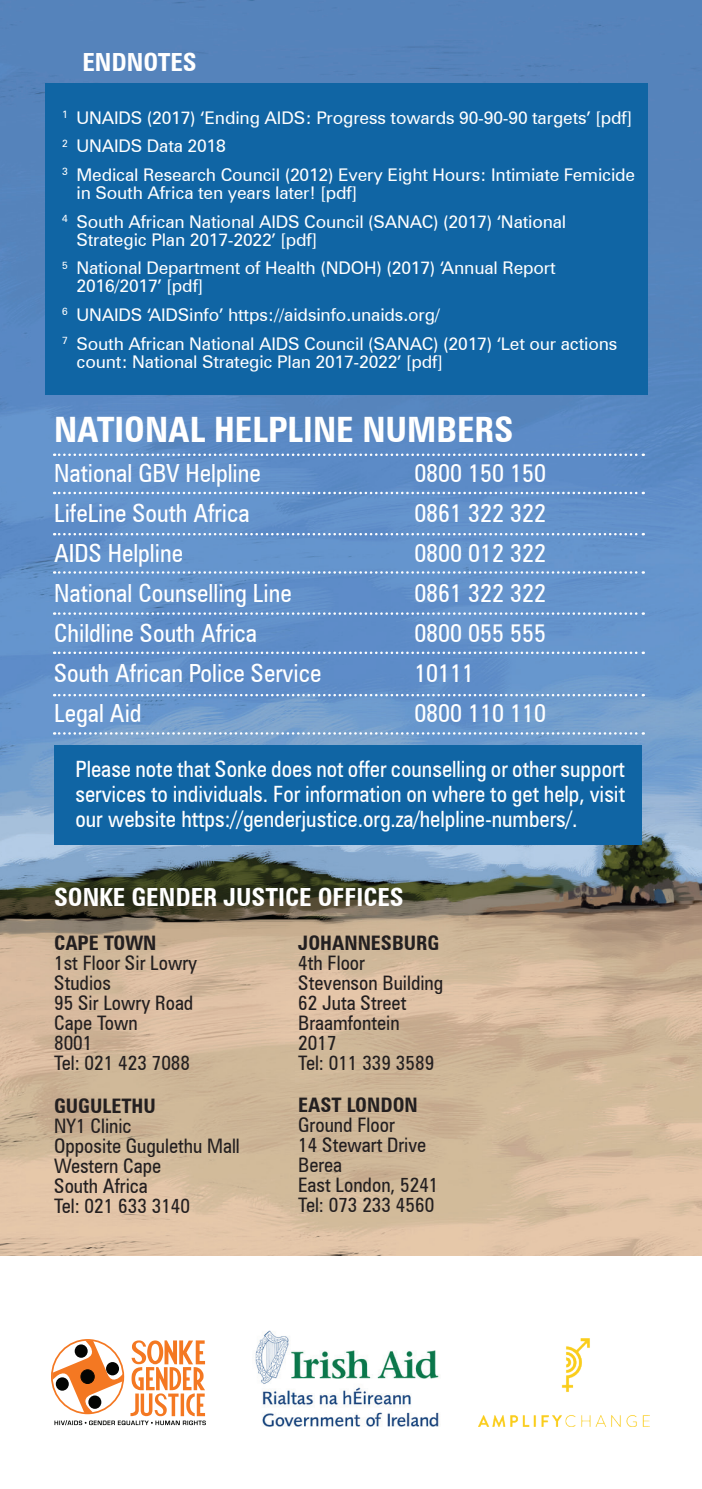
<style>
.page{position:relative;width:702px;height:1489px;background:#fff}
.page>*{position:absolute;margin:0;border:0;box-sizing:border-box;transform-origin:0 0}
.t1{font:700 condensed 35px "Zurich BT";color:#fff}
.t2{font:condensed 25px "Zurich BT";color:#fff}
.t3{font:700 condensed 25px "Zurich BT";color:#fff}
.t4{font:condensed 22.5px/25px "Zurich BT";color:#fff;text-align:justify}
.t5{font:condensed 20px/20px "Zurich BT";color:#231f20}
.t6{font:700 condensed 20px "Zurich BT";color:#231f20}
.t7{font:17.5px/28.8px "Zurich BT";letter-spacing:-.01em;color:#fff}
</style>
<div class="page">
<img style="left:0;top:0;width:702px;height:1255px">
<div style="left:45px;top:82px;width:603px;height:312px;background:#1065a4"></div>
<div style="left:54px;top:744px;width:588px;height:100px;background:#1065a4"></div>
<svg style="left:54px;top:491px;width:589px;height:3px"></svg>
<svg style="left:54px;top:533px;width:589px;height:2px"></svg>
<svg style="left:54px;top:571px;width:589px;height:2px"></svg>
<svg style="left:54px;top:612px;width:589px;height:3px;background:#93b3da"></svg>
<svg style="left:54px;top:651px;width:589px;height:3px"></svg>
<svg style="left:54px;top:694px;width:589px;height:2px"></svg>
<svg style="left:54px;top:732px;width:589px;height:2px"></svg>
<svg style="left:54px;top:453px;width:589px;height:3px"></svg>
<svg style="left:51px;top:1339px;width:155px;height:87px"></svg>
<img style="left:478px;top:1338px;width:171px;height:88px">
<img style="left:255px;top:1330px;width:184px;height:97px">
<h2 class="t3" style="left:82px;top:47px;width:116px">ENDNOTES</h2>
<p class="t7" style="left:62px;top:103px;width:574px"><sup>1</sup> UNAIDS (2017) ‘Ending AIDS: Progress towards 90-90-90 targets’ [pdf]<br><sup>2</sup> UNAIDS Data 2018<br><sup>3</sup> Medical Research Council (2012) Every Eight Hours: Intimiate Femicide</p>
<p class="t7" style="left:62px;top:178px;width:505px;text-indent:14px">in South Africa ten years later! [pdf]<br><sup>4</sup> South African National AIDS Council (SANAC) (2017) ‘National</p>
<p class="t7" style="left:62px;top:225px;width:495px;text-indent:14px">Strategic Plan 2017-2022’ [pdf]<br><sup>5</sup> National Department of Health (NDOH) (2017) ‘Annual Report</p>
<p class="t7" style="left:62px;top:272px;width:556px;text-indent:14px">2016/2017’ [pdf]<br><sup>6</sup> UNAIDS ‘AIDSinfo’ https://aidsinfo.unaids.org/<br><sup>7</sup> South African National AIDS Council (SANAC) (2017) ‘Let our actions</p>
<p class="t7" style="left:76px;top:347px;width:368px">count: National Strategic Plan 2017-2022’ [pdf]</p>
<h1 class="t1" style="left:54px;top:408px;width:461px">NATIONAL HELPLINE NUMBERS</h1>
<h2 class="t2" style="left:54px;top:457px;width:208px">National GBV Helpline</h2>
<h2 class="t2" style="left:414px;top:457px;width:133px">0800 150 150</h2>
<h2 class="t2" style="left:54px;top:497px;width:197px">LifeLine South Africa</h2>
<h2 class="t2" style="left:414px;top:497px;width:133px">0861 322 322</h2>
<h2 class="t2" style="left:54px;top:537px;width:130px">AIDS Helpline</h2>
<h2 class="t2" style="left:414px;top:537px;width:133px">0800 012 322</h2>
<h2 class="t2" style="left:54px;top:577px;width:239px">National Counselling Line</h2>
<h2 class="t2" style="left:414px;top:577px;width:133px">0861 322 322</h2>
<h2 class="t2" style="left:54px;top:617px;width:204px">Childline South Africa</h2>
<h2 class="t2" style="left:414px;top:617px;width:133px">0800 055 555</h2>
<h2 class="t2" style="left:54px;top:657px;width:269px">South African Police Service</h2>
<h2 class="t2" style="left:414px;top:657px;width:61px">10111</h2>
<h2 class="t2" style="left:54px;top:697px;width:89px">Legal Aid</h2>
<h2 class="t2" style="left:414px;top:697px;width:133px">0800 110 110</h2>
<p class="t4" style="left:75px;top:756px;width:551px">Please note that Sonke does not offer counselling or other support services to individuals. For information on where to get help, visit our website https://genderjustice.org.za/helpline-numbers/.</p>
<h2 class="t3" style="left:54px;top:881px;width:351px">SONKE GENDER JUSTICE OFFICES</h2>
<p class="t6" style="left:298px;top:930px;width:142px">JOHANNESBURG</p>
<p class="t5" style="left:298px;top:952px;width:146px">4th Floor<br>Stevenson Building<br>62 Juta Street<br>Braamfontein<br>2017<br>Tel: 011 339 3589</p>
<p class="t6" style="left:298px;top:1092px;width:121px">EAST LONDON</p>
<p class="t5" style="left:298px;top:1114px;width:142px">Ground Floor<br>14 Stewart Drive<br>Berea<br>East London, 5241<br>Tel: 073 233 4560</p>
<p class="t6" style="left:54px;top:930px;width:104px">CAPE TOWN</p>
<p class="t5" style="left:54px;top:952px;width:145px">1st Floor Sir Lowry<br>Studios<br>95 Sir Lowry Road<br>Cape Town<br>8001<br>Tel: 021 423 7088</p>
<p class="t6" style="left:54px;top:1093px;width:103px">GUGULETHU</p>
<p class="t5" style="left:54px;top:1115px;width:187px">NY1 Clinic<br>Opposite Gugulethu Mall<br>Western Cape<br>South Africa<br>Tel: 021 633 3140</p>
</div>
